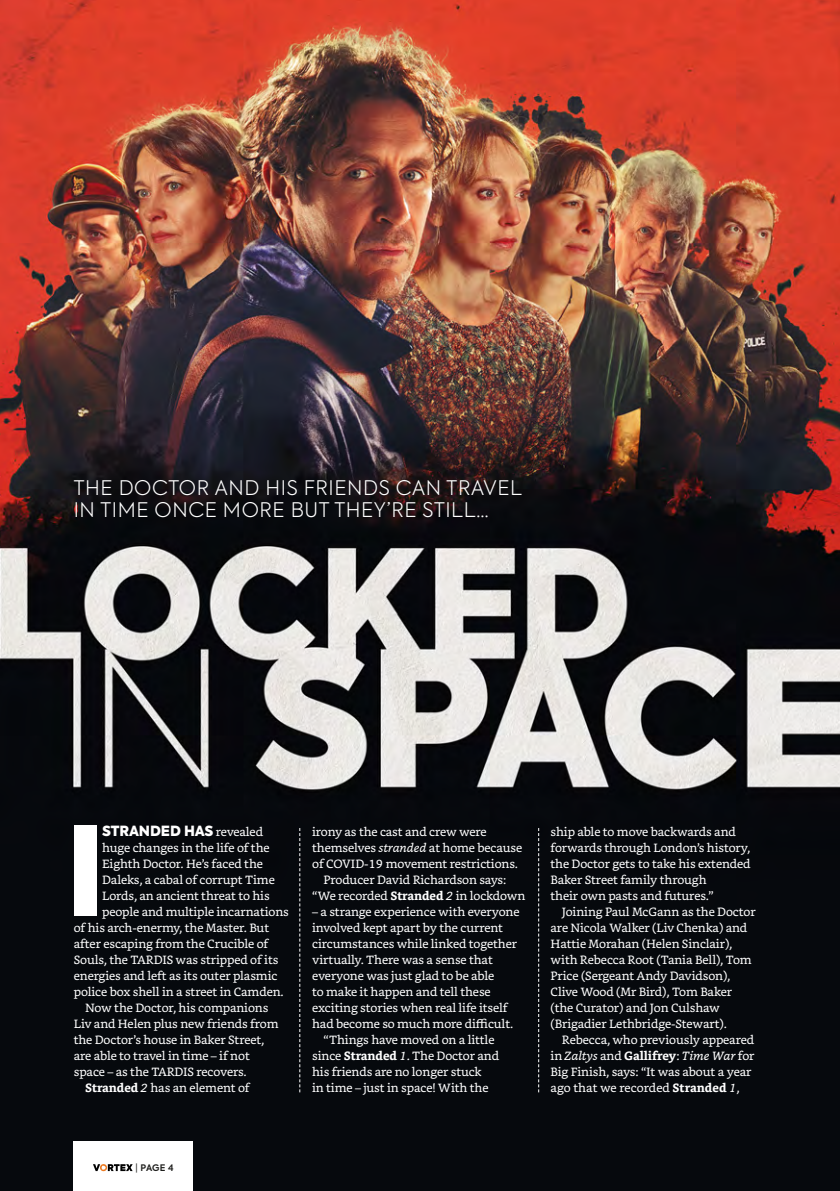
<style>
.page{position:relative;width:840px;height:1191px;background:#fff}
.page>*{position:absolute;margin:0;border:0;box-sizing:border-box;transform-origin:0 0}
.t1{font:300 20px/22px "Axiforma";letter-spacing:.03em;color:#fff}
.t2{font:900 14px "Axiforma";letter-spacing:-.01em;color:#fff}
.t3{font:12px/16px "Bookerly";letter-spacing:-.01em;color:#fff}
.t4{font:600 9px "Axiforma";color:#1d1d1b}
.s1{font-family:"Bookerly";font-weight:400;font-size:12px}
.s2{font-weight:700}
.s3{font-style:italic}
.s4{font-weight:400}
</style>
<div class="page">
<img style="left:0;top:0;width:839px;height:1191px">
<div style="left:74px;top:825px;width:22px;height:90px;background:#fff"></div>
<svg style="left:538px;top:828px;width:1px;height:264px"></svg>
<svg style="left:299px;top:828px;width:1px;height:264px"></svg>
<div style="left:74px;top:1141px;width:119px;height:50px;background:#fff"></div>
<svg style="left:93px;top:1164px;width:40px;height:7px"></svg>
<p class="t1" style="left:74px;top:476px;width:449px">THE DOCTOR AND HIS FRIENDS CAN TRAVEL<br>IN TIME ONCE MORE BUT THEY’RE STILL…</p>
<p class="t2" style="left:102px;top:821px;width:162px">STRANDED HAS <span class="s1">revealed</span></p>
<p class="t3" style="left:102px;top:840px;width:169px">huge changes in the life of the</p>
<p class="t3" style="left:102px;top:856px;width:162px">Eighth Doctor. He’s faced the</p>
<p class="t3" style="left:102px;top:872px;width:174px">Daleks, a cabal of corrupt Time</p>
<p class="t3" style="left:102px;top:888px;width:169px">Lords, an ancient threat to his</p>
<p class="t3" style="left:102px;top:904px;width:188px">people and multiple incarnations</p>
<p class="t3" style="left:74px;top:920px;width:197px">of his arch-enermy, the Master. But</p>
<p class="t3" style="left:74px;top:936px;width:196px">after escaping from the Crucible of</p>
<p class="t3" style="left:74px;top:952px;width:206px">Souls, the TARDIS was stripped of its</p>
<p class="t3" style="left:74px;top:968px;width:205px">energies and left as its outer plasmic</p>
<p class="t3" style="left:74px;top:984px;width:211px">police box shell in a street in Camden.</p>
<p class="t3" style="left:74px;top:1000px;width:206px;text-indent:11px">Now the Doctor, his companions<br>Liv and Helen plus new friends from the Doctor’s house in Baker Street, are able to travel in time – if not space – as the TARDIS recovers.</p>
<p class="t3" style="left:85px;top:1080px;width:166px"><span class="s2">Stranded</span> <span class="s3">2</span> has an element of</p>
<p class="t3" style="left:312px;top:824px;width:211px">irony as the cast and crew were themselves <span class="s3">stranded</span> at home because of COVID-19 movement restrictions.</p>
<p class="t3" style="left:312px;top:872px;width:215px;text-indent:11px">Producer David Richardson says: “We recorded <span class="s2">Stranded</span> <span class="s3">2</span> in lockdown</p>
<p class="t3" style="left:312px;top:904px;width:209px">– a strange experience with everyone involved kept apart by the current circumstances while linked together virtually. There was a sense that everyone was just glad to be able<br>to make it happen and tell these exciting stories when real life itself had become so much more difficult.</p>
<p class="t3" style="left:312px;top:1032px;width:188px;text-indent:11px">“Things have moved on a little since <span class="s2">Stranded</span> <span class="s3">1</span>. The Doctor and his friends are no longer stuck<br>in time – just in space! With the</p>
<p class="t3" style="left:550px;top:824px;width:201px">ship able to move backwards and forwards through London’s history, the Doctor gets to take his extended<br>Baker Street family through<br>their own pasts and futures.”</p>
<p class="t3" style="left:550px;top:904px;width:206px;text-indent:11px">Joining Paul McGann as the Doctor are Nicola Walker (Liv Chenka) and Hattie Morahan (Helen Sinclair), with Rebecca Root (Tania Bell), Tom Price (Sergeant Andy Davidson), Clive Wood (Mr Bird), Tom Baker (the Curator) and Jon Culshaw (Brigadier Lethbridge-Stewart).</p>
<p class="t3" style="left:550px;top:1032px;width:205px;text-indent:11px">Rebecca, who previously appeared in <span class="s3">Zaltys</span> and <span class="s2">Gallifrey</span>: <span class="s3">Time War</span> for Big Finish, says: “It was about a year ago that we recorded <span class="s2">Stranded</span> <span class="s3">1</span>,</p>
<p class="t4" style="left:135px;top:1161px;width:40px"><span class="s4">|</span> PAGE 4</p>
</div>
